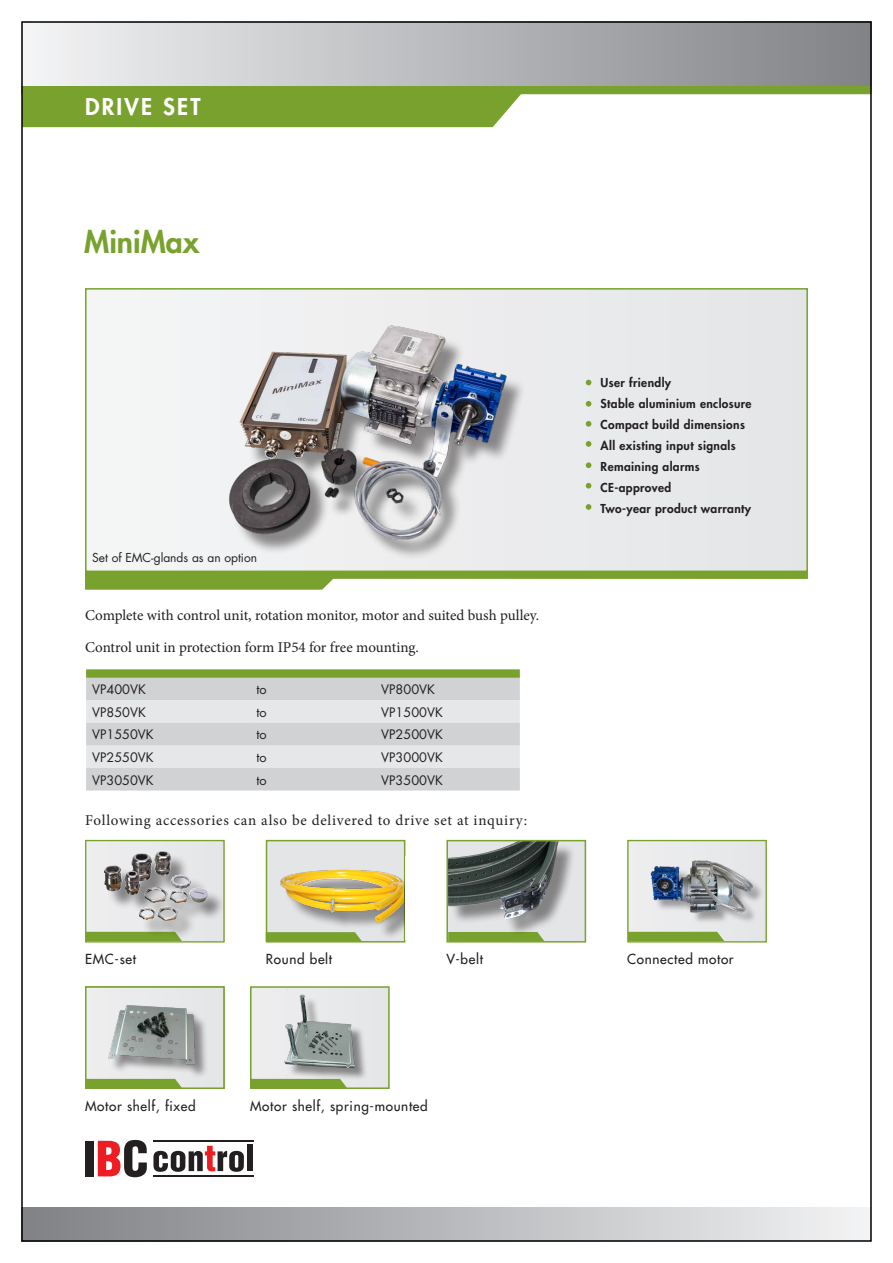
<style>
.page{position:relative;width:893px;height:1263px;background:#fff}
.page>*{position:absolute;margin:0;border:0;box-sizing:border-box;transform-origin:0 0}
.t1{font:800 30px "Futura Std";color:#78a22d}
.t2{font:800 22.5px "Futura Std";letter-spacing:.1em;color:#fff}
.t3{font:15px "Minion Pro";color:#231f20}
.t4{font:15px "Minion Pro";letter-spacing:.05em;color:#231f20}
.t5{font:500 13.5px "Futura Std";letter-spacing:.05em;color:#231f20}
.t6{font:12.75px "Futura Std";color:#231f20}
.t7{font:800 12px/21px "Futura Std";letter-spacing:.03em;color:#231f20}
.t8{font:12px "Futura Std";color:#231f20}
</style>
<div class="page">
<svg style="left:85px;top:579px;width:248px;height:11px"></svg>
<div style="left:85px;top:561px;width:723px;height:18px;background:#78a22d"></div>
<div style="left:86px;top:289px;width:721px;height:282px;background:#eaebec"></div>
<div style="left:85px;top:288px;width:723px;height:284px;border:2px solid #78a22d"></div>
<div style="left:21px;top:1207px;width:851px;height:34px;background:linear-gradient(to right,#7e8084,#f2f2f4)"></div>
<div style="left:21px;top:76px;width:851px;height:18px;background:linear-gradient(to right,#78a22d,#78a22d)"></div>
<div style="left:21px;top:21px;width:851px;height:64px;background:linear-gradient(to right,#f3f4f5,#7f8185)"></div>
<div style="left:24px;top:89px;width:501px;height:38px;background:#78a22d"></div>
<div style="left:85px;top:1141px;width:8px;height:35px;background:#231f20"></div>
<svg style="left:98px;top:1140px;width:49px;height:37px"></svg>
<svg style="left:153px;top:1146px;width:91px;height:26px"></svg>
<div style="left:247px;top:1145px;width:6px;height:26px;background:#231f20"></div>
<hr style="left:153px;top:1140px;width:100px;height:2px;background:#231f20">
<hr style="left:153px;top:1175px;width:100px;height:2px;background:#231f20">
<svg style="left:86px;top:669px;width:434px;height:121px"></svg>
<div style="left:232px;top:329px;width:294px;height:231px;background:#231f20;opacity:.5"></div>
<img style="left:229px;top:325px;width:297px;height:224px">
<svg style="left:586px;top:421px;width:5px;height:6px"></svg>
<svg style="left:586px;top:441px;width:5px;height:6px"></svg>
<svg style="left:586px;top:462px;width:5px;height:6px"></svg>
<svg style="left:586px;top:483px;width:5px;height:5px"></svg>
<svg style="left:586px;top:504px;width:5px;height:6px"></svg>
<svg style="left:586px;top:401px;width:5px;height:6px"></svg>
<svg style="left:586px;top:380px;width:5px;height:5px"></svg>
<div style="left:86px;top:987px;width:138px;height:101px;background:#eaebec"></div>
<div style="left:85px;top:986px;width:140px;height:103px;border:2px solid #78a22d"></div>
<svg style="left:86px;top:1079px;width:96px;height:9px"></svg>
<div style="left:111px;top:1006px;width:98px;height:73px;background:#e5e6e8"></div>
<img style="left:108px;top:1005px;width:99px;height:72px">
<div style="left:251px;top:987px;width:138px;height:101px;background:#e5e6e8"></div>
<div style="left:250px;top:986px;width:140px;height:103px;border:2px solid #78a22d"></div>
<svg style="left:251px;top:1079px;width:96px;height:9px"></svg>
<div style="left:287px;top:996px;width:81px;height:90px;background:#231f20;opacity:.5"></div>
<img style="left:264px;top:989px;width:101px;height:94px">
<img style="left:299px;top:1026px;width:43px;height:32px">
<div style="left:266px;top:841px;width:139px;height:101px;background:#e4e5e7"></div>
<div style="left:266px;top:840px;width:139px;height:102px;border:2px solid #78a22d"></div>
<svg style="left:266px;top:932px;width:18px;height:9px"></svg>
<div style="left:284px;top:873px;width:138px;height:68px;background:#231f20;opacity:.5"></div>
<img style="left:280px;top:866px;width:123px;height:58px">
<div style="left:405px;top:856px;width:18px;height:84px;background:#fff"></div>
<div style="left:447px;top:841px;width:138px;height:101px;background:#e4e5e7"></div>
<div style="left:446px;top:840px;width:140px;height:102px;border:2px solid #78a22d"></div>
<svg style="left:448px;top:932px;width:96px;height:9px"></svg>
<div style="left:450px;top:844px;width:127px;height:94px;background:#231f20;opacity:.5"></div>
<img style="left:448px;top:841px;width:111px;height:79px">
<div style="left:86px;top:840px;width:138px;height:102px;background:#ededee"></div>
<div style="left:85px;top:840px;width:140px;height:102px;border:1px solid #78a22d"></div>
<svg style="left:86px;top:932px;width:96px;height:9px"></svg>
<div style="left:107px;top:854px;width:119px;height:85px;background:#231f20;opacity:.5"></div>
<img style="left:125px;top:851px;width:46px;height:44px">
<div style="left:628px;top:840px;width:138px;height:102px;background:#eaebec"></div>
<div style="left:627px;top:840px;width:140px;height:102px;border:1px solid #78a22d"></div>
<svg style="left:628px;top:932px;width:96px;height:9px"></svg>
<div style="left:652px;top:862px;width:112px;height:62px;background:#231f20;opacity:.4"></div>
<img style="left:650px;top:860px;width:109px;height:64px">
<h2 class="t2" style="left:85px;top:92px;width:117px">DRIVE SET</h2>
<h1 class="t1" style="left:84px;top:223px;width:116px">MiniMax</h1>
<p class="t8" style="left:92px;top:550px;width:166px">Set of EMC-glands as an option</p>
<p class="t3" style="left:85px;top:605px;width:456px">Complete with control unit, rotation monitor, motor and suited bush pulley.</p>
<p class="t3" style="left:85px;top:637px;width:335px">Control unit in protection form IP54 for free mounting.</p>
<p class="t6" style="left:92px;top:681px;width:55px">VP400VK</p>
<p class="t6" style="left:256px;top:681px;width:12px">to</p>
<p class="t6" style="left:381px;top:681px;width:55px">VP800VK</p>
<p class="t6" style="left:92px;top:704px;width:55px">VP850VK</p>
<p class="t6" style="left:256px;top:704px;width:12px">to</p>
<p class="t6" style="left:381px;top:704px;width:63px">VP1500VK</p>
<p class="t6" style="left:92px;top:727px;width:63px">VP1550VK</p>
<p class="t6" style="left:256px;top:727px;width:12px">to</p>
<p class="t6" style="left:381px;top:727px;width:63px">VP2500VK</p>
<p class="t6" style="left:92px;top:749px;width:63px">VP2550VK</p>
<p class="t6" style="left:256px;top:749px;width:12px">to</p>
<p class="t6" style="left:381px;top:749px;width:63px">VP3000VK</p>
<p class="t6" style="left:92px;top:772px;width:63px">VP3050VK</p>
<p class="t6" style="left:256px;top:772px;width:12px">to</p>
<p class="t6" style="left:381px;top:772px;width:63px">VP3500VK</p>
<p class="t4" style="left:85px;top:810px;width:444px">Following accessories can also be delivered to drive set at inquiry:</p>
<p class="t7" style="left:601px;top:372px;width:153px">User friendly<br>Stable aluminium enclosure<br>Compact build dimensions<br>All existing input signals<br>Remaining alarms<br>CE-approved<br>Two-year product warranty</p>
<p class="t5" style="left:446px;top:951px;width:38px">V-belt</p>
<p class="t5" style="left:85px;top:951px;width:52px">EMC-set</p>
<p class="t5" style="left:266px;top:951px;width:68px">Round belt</p>
<p class="t5" style="left:627px;top:951px;width:108px">Connected motor</p>
<p class="t5" style="left:85px;top:1098px;width:112px">Motor shelf, fixed</p>
<p class="t5" style="left:250px;top:1098px;width:179px">Motor shelf, spring-mounted</p>
</div>
